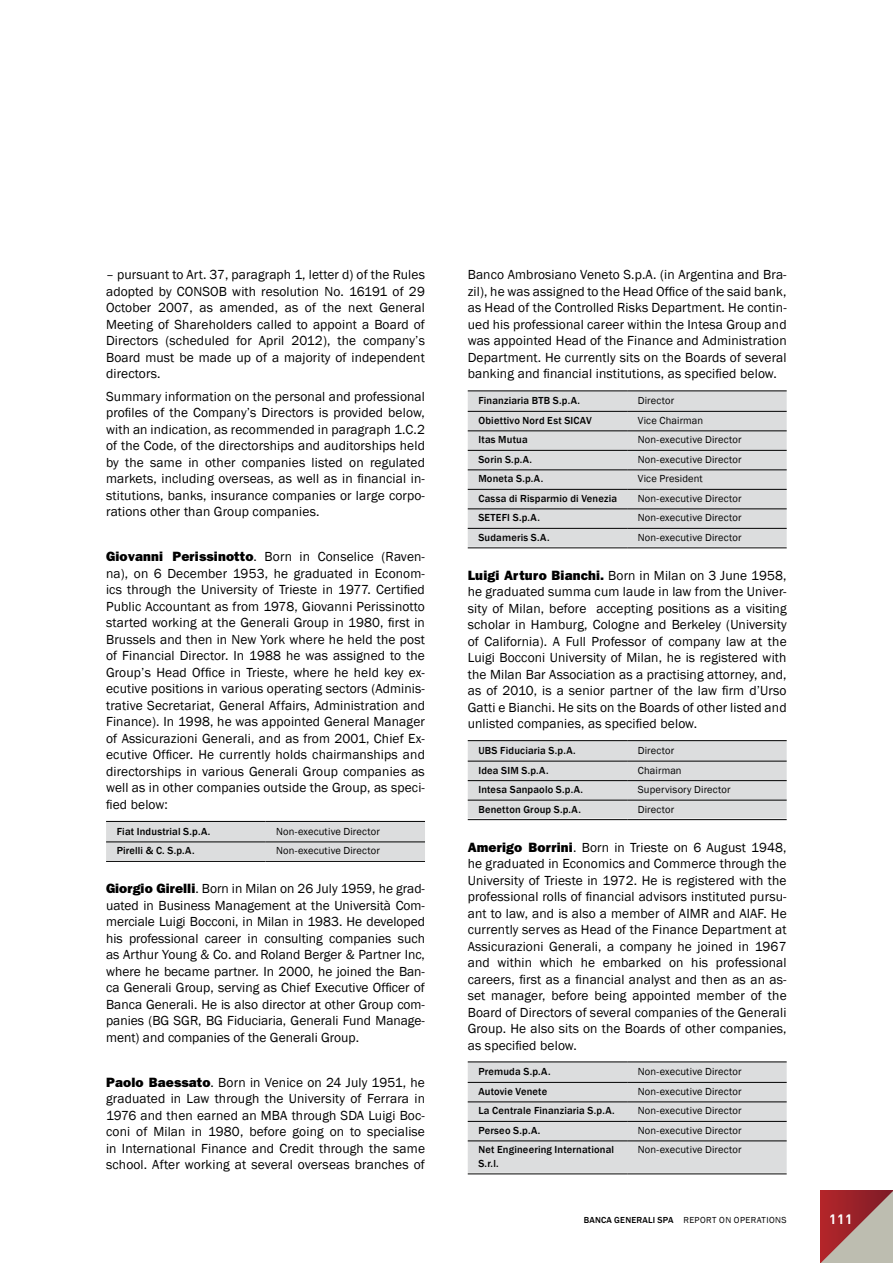
<style>
.page{position:relative;width:893px;height:1263px;background:#fff}
.page>*{position:absolute;margin:0;border:0;box-sizing:border-box;transform-origin:0 0}
.t1{font:13.5px/16.5px "Franklin Gothic";letter-spacing:.01em;color:#000;text-align:justify}
.t2{font:700 13.5px "DIN";color:#fff}
.t3{font:500 10.5px/19.5px "Franklin Gothic";letter-spacing:.015em;color:#000}
.t4{font:10.5px/19.5px "Franklin Gothic";letter-spacing:.015em;color:#000}
.t5{font:9px "Franklin Gothic";letter-spacing:.045em;color:#000}
.s1{font-weight:800}
.s2{font-weight:500}
</style>
<div class="page">
<svg style="left:821px;top:1191px;width:72px;height:72px;background:#ae6f6c"></svg>
<div style="left:106px;top:822px;width:319px;height:38px;background:#dcddde"></div>
<hr style="left:106px;top:821px;width:160px;height:1px;background:#000">
<hr style="left:266px;top:821px;width:159px;height:1px;background:#000">
<hr style="left:106px;top:841px;width:160px;height:1px;background:#000">
<hr style="left:106px;top:861px;width:160px;height:1px;background:#000">
<hr style="left:266px;top:841px;width:159px;height:1px;background:#000">
<hr style="left:266px;top:861px;width:159px;height:1px;background:#000">
<div style="left:468px;top:391px;width:319px;height:156px;background:#dcddde"></div>
<hr style="left:468px;top:390px;width:159px;height:1px;background:#000">
<hr style="left:627px;top:390px;width:160px;height:1px;background:#000">
<hr style="left:468px;top:411px;width:159px;height:1px;background:#000">
<hr style="left:468px;top:430px;width:159px;height:1px;background:#000">
<hr style="left:468px;top:450px;width:159px;height:1px;background:#000">
<hr style="left:468px;top:469px;width:159px;height:1px;background:#000">
<hr style="left:468px;top:489px;width:159px;height:1px;background:#000">
<hr style="left:468px;top:508px;width:159px;height:1px;background:#000">
<hr style="left:468px;top:528px;width:159px;height:1px;background:#000">
<hr style="left:468px;top:547px;width:159px;height:1px;background:#000">
<hr style="left:627px;top:411px;width:160px;height:1px;background:#000">
<hr style="left:627px;top:430px;width:160px;height:1px;background:#000">
<hr style="left:627px;top:450px;width:160px;height:1px;background:#000">
<hr style="left:627px;top:469px;width:160px;height:1px;background:#000">
<hr style="left:627px;top:489px;width:160px;height:1px;background:#000">
<hr style="left:627px;top:508px;width:160px;height:1px;background:#000">
<hr style="left:627px;top:528px;width:160px;height:1px;background:#000">
<hr style="left:627px;top:547px;width:160px;height:1px;background:#000">
<div style="left:468px;top:741px;width:319px;height:77px;background:#dcddde"></div>
<hr style="left:468px;top:740px;width:159px;height:1px;background:#000">
<hr style="left:627px;top:740px;width:160px;height:1px;background:#000">
<hr style="left:468px;top:761px;width:159px;height:1px;background:#000">
<hr style="left:468px;top:780px;width:159px;height:1px;background:#000">
<hr style="left:468px;top:800px;width:159px;height:1px;background:#000">
<hr style="left:468px;top:819px;width:159px;height:1px;background:#000">
<hr style="left:627px;top:761px;width:160px;height:1px;background:#000">
<hr style="left:627px;top:780px;width:160px;height:1px;background:#000">
<hr style="left:627px;top:800px;width:160px;height:1px;background:#000">
<hr style="left:627px;top:819px;width:160px;height:1px;background:#000">
<div style="left:468px;top:1062px;width:319px;height:111px;background:#dcddde"></div>
<hr style="left:468px;top:1061px;width:159px;height:1px;background:#000">
<hr style="left:627px;top:1061px;width:160px;height:1px;background:#000">
<hr style="left:468px;top:1082px;width:159px;height:1px;background:#000">
<hr style="left:468px;top:1101px;width:159px;height:1px;background:#000">
<hr style="left:468px;top:1121px;width:159px;height:1px;background:#000">
<hr style="left:468px;top:1140px;width:159px;height:1px;background:#000">
<hr style="left:468px;top:1173px;width:159px;height:1px;background:#000">
<hr style="left:627px;top:1082px;width:160px;height:1px;background:#000">
<hr style="left:627px;top:1101px;width:160px;height:1px;background:#000">
<hr style="left:627px;top:1121px;width:160px;height:1px;background:#000">
<hr style="left:627px;top:1140px;width:160px;height:1px;background:#000">
<hr style="left:627px;top:1173px;width:160px;height:1px;background:#000">
<p class="t1" style="left:106px;top:267px;width:320px">– pursuant to Art. 37, paragraph 1, letter d) of the Rules adopted by CONSOB with resolution No. 16191 of 29<br>October 2007, as amended, as of the next General Meeting of Shareholders called to appoint a Board of Directors (scheduled for April 2012), the company’s Board must be made up of a majority of independent directors.</p>
<p class="t1" style="left:106px;top:388px;width:320px">Summary information on the personal and professional profiles of the Company’s Directors is provided below, with an indication, as recommended in paragraph 1.C.2 of the Code, of the directorships and auditorships held by the same in other companies listed on regulated markets, including overseas, as well as in financial in&shy;stitutions, banks, insurance companies or large corpo&shy;rations other than Group companies.</p>
<p class="t1" style="left:106px;top:549px;width:320px"><span class="s1">Giovanni Perissinotto</span>. Born in Conselice (Raven&shy;na), on 6 December 1953, he graduated in Econom&shy;ics through the University of Trieste in 1977. Certified Public Accountant as from 1978, Giovanni Perissinotto started working at the Generali Group in 1980, first in Brussels and then in New York where he held the post of Financial Director. In 1988 he was assigned to the Group’s Head Office in Trieste, where he held key ex&shy;ecutive positions in various operating sectors (Adminis&shy;trative Secretariat, General Affairs, Administration and Finance). In 1998, he was appointed General Manager of Assicurazioni Generali, and as from 2001, Chief Ex&shy;ecutive Officer. He currently holds chairmanships and directorships in various Generali Group companies as well as in other companies outside the Group, as speci&shy;fied below:</p>
<p class="t3" style="left:117px;top:822px;width:95px">Fiat Industrial S.p.A.<br>Pirelli &amp; C. S.p.A.</p>
<p class="t4" style="left:276px;top:822px;width:105px">Non-executive Director<br>Non-executive Director</p>
<p class="t1" style="left:106px;top:881px;width:320px"><span class="s1">Giorgio Girelli</span>. Born in Milan on 26 July 1959, he grad&shy;uated in Business Management at the Università Com&shy;merciale Luigi Bocconi, in Milan in 1983. He developed his professional career in consulting companies such as Arthur Young &amp; Co. and Roland Berger &amp; Partner Inc, where he became partner. In 2000, he joined the Ban&shy;ca Generali Group, serving as Chief Executive Officer of Banca Generali. He is also director at other Group com&shy;panies (BG SGR, BG Fiduciaria, Generali Fund Manage&shy;ment) and companies of the Generali Group.</p>
<p class="t1" style="left:106px;top:1074px;width:320px"><span class="s1">Paolo Baessato</span>. Born in Venice on 24 July 1951, he graduated in Law through the University of Ferrara in 1976 and then earned an MBA through SDA Luigi Boc&shy;coni of Milan in 1980, before going on to specialise in International Finance and Credit through the same school. After working at several overseas branches of</p>
<p class="t1" style="left:468px;top:267px;width:320px">Banco Ambrosiano Veneto S.p.A. (in Argentina and Bra&shy;zil), he was assigned to the Head Office of the said bank, as Head of the Controlled Risks Department. He contin&shy;ued his professional career within the Intesa Group and was appointed Head of the Finance and Administration Department. He currently sits on the Boards of several banking and financial institutions, as specified below.</p>
<p class="t3" style="left:478px;top:391px;width:140px">Finanziaria BTB S.p.A.<br>Obiettivo Nord Est SICAV<br>Itas Mutua<br>Sorin S.p.A.<br>Moneta S.p.A.<br>Cassa di Risparmio di Venezia<br>SETEFI S.p.A.<br>Sudameris S.A.</p>
<p class="t4" style="left:638px;top:391px;width:105px">Director<br>Vice Chairman<br>Non-executive Director<br>Non-executive Director<br>Vice President<br>Non-executive Director<br>Non-executive Director<br>Non-executive Director</p>
<p class="t1" style="left:468px;top:567px;width:320px"><span class="s1">Luigi Arturo Bianchi.</span> Born in Milan on 3 June 1958, he graduated summa cum laude in law from the Univer&shy;sity of Milan, before accepting positions as a visiting scholar in Hamburg, Cologne and Berkeley (University of California). A Full Professor of company law at the Luigi Bocconi University of Milan, he is registered with the Milan Bar Association as a practising attorney, and, as of 2010, is a senior partner of the law firm d’Urso Gatti e Bianchi. He sits on the Boards of other listed and unlisted companies, as specified below.</p>
<p class="t3" style="left:478px;top:741px;width:106px">UBS Fiduciaria S.p.A.<br>Idea SIM S.p.A.<br>Intesa Sanpaolo S.p.A.<br>Benetton Group S.p.A.</p>
<p class="t4" style="left:638px;top:741px;width:94px">Director<br>Chairman<br>Supervisory Director<br>Director</p>
<p class="t1" style="left:468px;top:839px;width:320px"><span class="s1">Amerigo Borrini</span>. Born in Trieste on 6 August 1948, he graduated in Economics and Commerce through the University of Trieste in 1972. He is registered with the professional rolls of financial advisors instituted pursu&shy;ant to law, and is also a member of AIMR and AIAF. He currently serves as Head of the Finance Department at Assicurazioni Generali, a company he joined in 1967 and within which he embarked on his professional careers, first as a financial analyst and then as an as&shy;set manager, before being appointed member of the Board of Directors of several companies of the Generali Group. He also sits on the Boards of other companies, as specified below.</p>
<p class="t3" style="left:478px;top:1062px;width:138px">Premuda S.p.A.<br>Autovie Venete<br>La Centrale Finanziaria S.p.A.<br>Perseo S.p.A.<br>Net Engineering International</p>
<p class="t3" style="left:478px;top:1153px;width:22px">S.r.l.</p>
<p class="t4" style="left:638px;top:1062px;width:105px;text-align:justify">Non-executive Director Non-executive Director Non-executive Director Non-executive Director Non-executive Director</p>
<p class="t5" style="left:584px;top:1214px;width:204px"><span class="s2">Banca Generali SpA</span> Report on operations</p>
<p class="t2" style="left:829px;top:1210px;width:25px">111</p>
</div>
